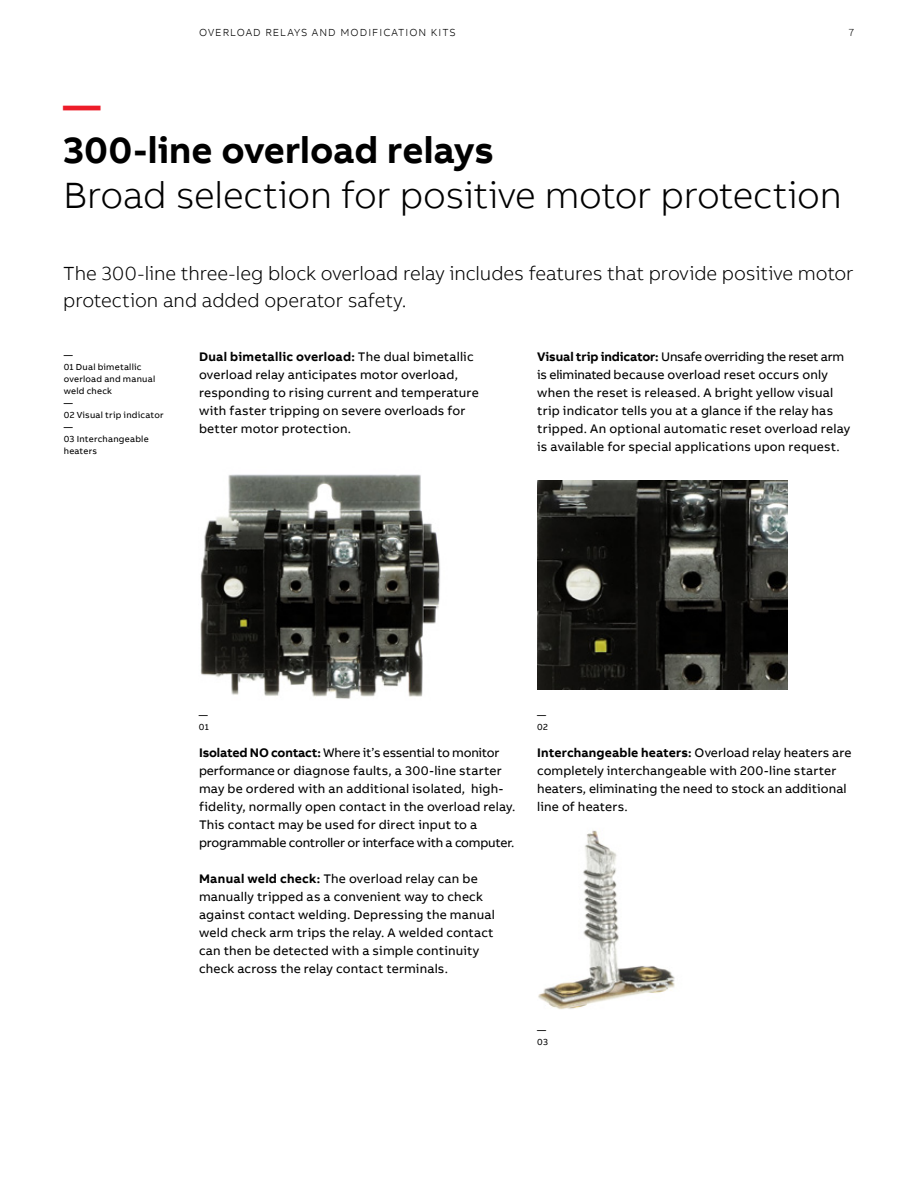
<style>
.page{position:relative;width:918px;height:1188px;background:#fff}
.page>*{position:absolute;margin:0;border:0;box-sizing:border-box;transform-origin:0 0}
.t1{font:300 37.5px "AB Bvoice";letter-spacing:-.01em;color:#000}
.t2{font:700 37.5px "AB Bvoice";color:#000}
.t3{font:700 37.5px "AB Bvoice";color:#ed1c29}
.t4{font:300 19.5px/27px "AB Bvoice";letter-spacing:-.005em;color:#000}
.t5{font:12.75px/18px "AB Bvoice";letter-spacing:.01em;color:#000}
.t6{font:300 10.5px "AB Bvoice";letter-spacing:.1em;color:#000}
.t7{font:9px/12px "AB Bvoice";letter-spacing:.025em;color:#000}
.s1{font-weight:700}
</style>
<div class="page">
<img style="left:538px;top:830px;width:137px;height:180px">
<img style="left:200px;top:474px;width:240px;height:225px">
<img style="left:537px;top:480px;width:250px;height:209px">
<p class="t6" style="left:199px;top:26px;width:258px">OVERLOAD RELAYS AND MODIFICATION KITS</p>
<p class="t6" style="left:849px;top:26px;width:7px">7</p>
<h1 class="t3" style="left:63px;top:81px;width:39px">—</h1>
<h1 class="t2" style="left:63px;top:126px;width:432px">300-line overload relays</h1>
<h1 class="t1" style="left:63px;top:173px;width:780px">Broad selection for positive motor protection</h1>
<h2 class="t4" style="left:63px;top:260px;width:792px">The 300-line three-leg block overload relay includes features that provide positive motor protection and added operator safety.</h2>
<p class="t7" style="left:64px;top:349px;width:101px">—<br>01 Dual bimetallic overload and manual weld check<br>—<br>02 Visual trip indicator —<br>03 Interchangeable heaters</p>
<p class="t5" style="left:537px;top:348px;width:314px"><span class="s1">Visual trip indicator:</span> Unsafe overriding the reset arm is eliminated because overload reset occurs only when the reset is released. A bright yellow visual trip indicator tells you at a glance if the relay has tripped. An optional automatic reset overload relay is available for special applications upon request.</p>
<p class="t5" style="left:199px;top:348px;width:281px"><span class="s1">Dual bimetallic overload:</span> The dual bimetallic overload relay anticipates motor overload, responding to rising current and temperature with faster tripping on severe overloads for better motor protection.</p>
<p class="t7" style="left:199px;top:709px;width:11px">—<br>01</p>
<p class="t7" style="left:537px;top:709px;width:12px">—<br>02</p>
<p class="t5" style="left:199px;top:744px;width:318px"><span class="s1">Isolated NO contact:</span> Where it’s essential to monitor performance or diagnose faults, a 300-line starter may be ordered with an additional isolated, high&shy;fidelity, normally open contact in the overload relay.<br>This contact may be used for direct input to a programmable controller or interface with a computer.</p>
<p class="t5" style="left:199px;top:870px;width:297px"><span class="s1">Manual weld check:</span> The overload relay can be manually tripped as a convenient way to check against contact welding. Depressing the manual weld check arm trips the relay. A welded contact can then be detected with a simple continuity check across the relay contact terminals.</p>
<p class="t5" style="left:537px;top:744px;width:316px"><span class="s1">Interchangeable heaters:</span> Overload relay heaters are completely interchangeable with 200-line starter heaters, eliminating the need to stock an additional line of heaters.</p>
<p class="t7" style="left:537px;top:1024px;width:12px">—<br>03</p>
</div>
